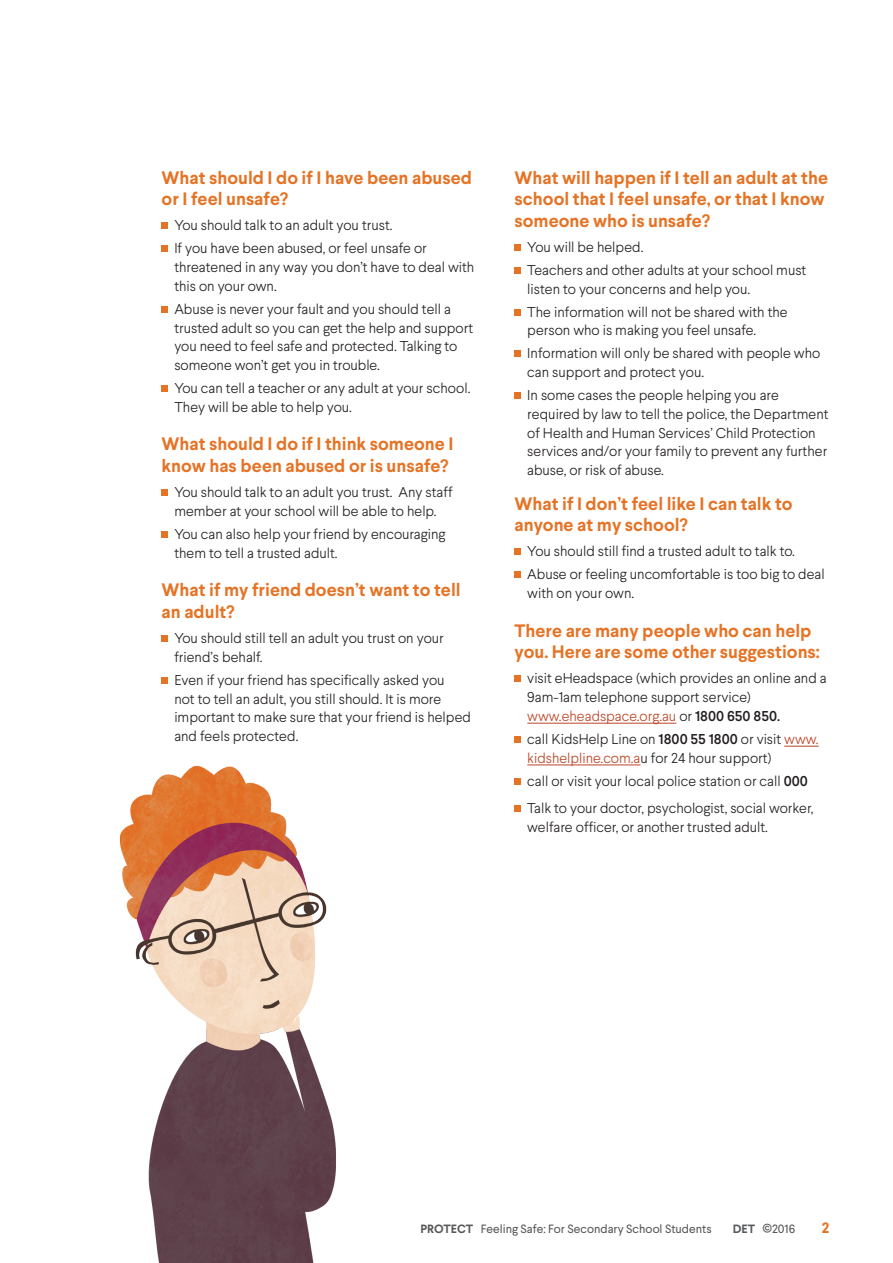
<style>
.page{position:relative;width:893px;height:1263px;background:#fff}
.page>*{position:absolute;margin:0;border:0;box-sizing:border-box;transform-origin:0 0}
.Subhead_1_5mm{font:700 18px/21.6px "Larsseit";color:#e57325}
.t1{font:700 15px "Larsseit";color:#e57325}
.dot_point{font:300 14.25px/18.8px "Larsseit";color:#231f20}
.dotpoint_last{font:300 14.25px/18.8px "Larsseit";color:#231f20}
.t2{font:12px "Larsseit";color:#57585a}
.s1{color:#bb4527}
.s2{font-weight:500}
.s3{font-weight:700}
.s4{font-size:16.5px}
</style>
<div class="page">
<img style="left:120px;top:742px;width:408px;height:521px">
<div style="left:162px;top:222px;width:6px;height:7px;background:#e57325"></div>
<div style="left:162px;top:245px;width:6px;height:7px;background:#e57325"></div>
<svg style="left:162px;top:306px;width:6px;height:6px"></svg>
<div style="left:162px;top:385px;width:6px;height:7px;background:#e57325"></div>
<div style="left:162px;top:489px;width:6px;height:7px;background:#e57325"></div>
<svg style="left:162px;top:531px;width:6px;height:6px"></svg>
<svg style="left:162px;top:635px;width:6px;height:6px"></svg>
<svg style="left:162px;top:677px;width:6px;height:6px"></svg>
<hr style="left:527px;top:723px;width:149px;height:1px;background:#bb4527">
<hr style="left:784px;top:746px;width:35px;height:1px;background:#bb4527">
<hr style="left:527px;top:765px;width:113px;height:1px;background:#bb4527">
<div style="left:514px;top:244px;width:7px;height:6px;background:#e57325"></div>
<div style="left:514px;top:267px;width:7px;height:6px;background:#e57325"></div>
<div style="left:514px;top:309px;width:7px;height:6px;background:#e57325"></div>
<div style="left:514px;top:351px;width:7px;height:6px;background:#e57325"></div>
<div style="left:514px;top:392px;width:7px;height:7px;background:#e57325"></div>
<div style="left:514px;top:548px;width:7px;height:7px;background:#e57325"></div>
<div style="left:514px;top:571px;width:7px;height:7px;background:#e57325"></div>
<div style="left:514px;top:675px;width:7px;height:7px;background:#e57325"></div>
<div style="left:514px;top:736px;width:7px;height:6px;background:#e57325"></div>
<div style="left:514px;top:778px;width:7px;height:6px;background:#e57325"></div>
<div style="left:514px;top:805px;width:7px;height:6px;background:#e57325"></div>
<p class="Subhead_1_5mm" style="left:162px;top:167px;width:312px">What should I do if I have been abused or I feel unsafe?</p>
<p class="dot_point" style="left:174px;top:216px;width:220px">You should talk to an adult you trust.</p>
<p class="dot_point" style="left:174px;top:239px;width:302px">If you have been abused, or feel unsafe or threatened in any way you don’t have to deal with this on your own.</p>
<p class="dot_point" style="left:174px;top:299px;width:300px">Abuse is never your fault and you should tell a trusted adult so you can get the help and support you need to feel safe and protected. Talking to someone won’t get you in trouble.</p>
<p class="dotpoint_last" style="left:174px;top:379px;width:298px">You can tell a teacher or any adult at your school.<br>They will be able to help you.</p>
<p class="Subhead_1_5mm" style="left:162px;top:433px;width:293px">What should I do if I think someone I know has been abused or is unsafe?</p>
<p class="dot_point" style="left:174px;top:483px;width:280px">You should talk to an adult you trust. Any staff member at your school will be able to help.</p>
<p class="dotpoint_last" style="left:174px;top:524px;width:273px">You can also help your friend by encouraging them to tell a trusted adult.</p>
<p class="Subhead_1_5mm" style="left:162px;top:579px;width:301px">What if my friend doesn’t want to tell an adult?</p>
<p class="dot_point" style="left:174px;top:629px;width:271px">You should still tell an adult you trust on your friend’s behalf.</p>
<p class="dotpoint_last" style="left:174px;top:670px;width:298px">Even if your friend has specifically asked you<br>not to tell an adult, you still should. It is more important to make sure that your friend is helped and feels protected.</p>
<p class="Subhead_1_5mm" style="left:514px;top:167px;width:315px">What will happen if I tell an adult at the school that I feel unsafe, or that I know someone who is unsafe?</p>
<p class="dot_point" style="left:527px;top:237px;width:118px">You will be helped.</p>
<p class="dot_point" style="left:527px;top:260px;width:281px">Teachers and other adults at your school must listen to your concerns and help you.</p>
<p class="dot_point" style="left:527px;top:302px;width:262px">The information will not be shared with the person who is making you feel unsafe.</p>
<p class="dot_point" style="left:527px;top:344px;width:295px">Information will only be shared with people who can support and protect you.</p>
<p class="dot_point" style="left:527px;top:386px;width:303px">In some cases the people helping you are required by law to tell the police, the Department of Health and Human Services’ Child Protection services and/or your family to prevent any further abuse, or risk of abuse.</p>
<p class="Subhead_1_5mm" style="left:514px;top:493px;width:280px">What if I don’t feel like I can talk to anyone at my school?</p>
<p class="dot_point" style="left:527px;top:542px;width:269px">You should still find a trusted adult to talk to.</p>
<p class="dotpoint_last" style="left:527px;top:565px;width:299px">Abuse or feeling uncomfortable is too big to deal with on your own.</p>
<p class="Subhead_1_5mm" style="left:514px;top:620px;width:307px">There are many people who can help you. Here are some other suggestions:</p>
<p class="dot_point" style="left:527px;top:669px;width:301px">visit eHeadspace (which provides an online and a<br>9am-1am telephone support service) <span class="s1">www.eheadspace.org.au</span> or <span class="s2">1800 650 850.</span></p>
<p class="dot_point" style="left:527px;top:729px;width:293px">call KidsHelp Line on <span class="s2">1800 55 1800</span> or visit <span class="s1">www. kidshelpline.com.a</span>u for 24 hour support)</p>
<p class="dotpoint_last" style="left:527px;top:771px;width:282px">call or visit your local police station or call <span class="s2">000</span></p>
<p class="dot_point" style="left:527px;top:798px;width:288px">Talk to your doctor, psychologist, social worker, welfare officer, or another trusted adult.</p>
<p class="t2" style="left:420px;top:1221px;width:293px"><span class="s3">PROTECT</span> Feeling Safe: For Secondary School Students</p>
<p class="t2" style="left:733px;top:1221px;width:64px"><span class="s3">DET</span> <span class="s4">©</span>2016</p>
<p class="t1" style="left:822px;top:1218px;width:9px">2</p>
</div>
